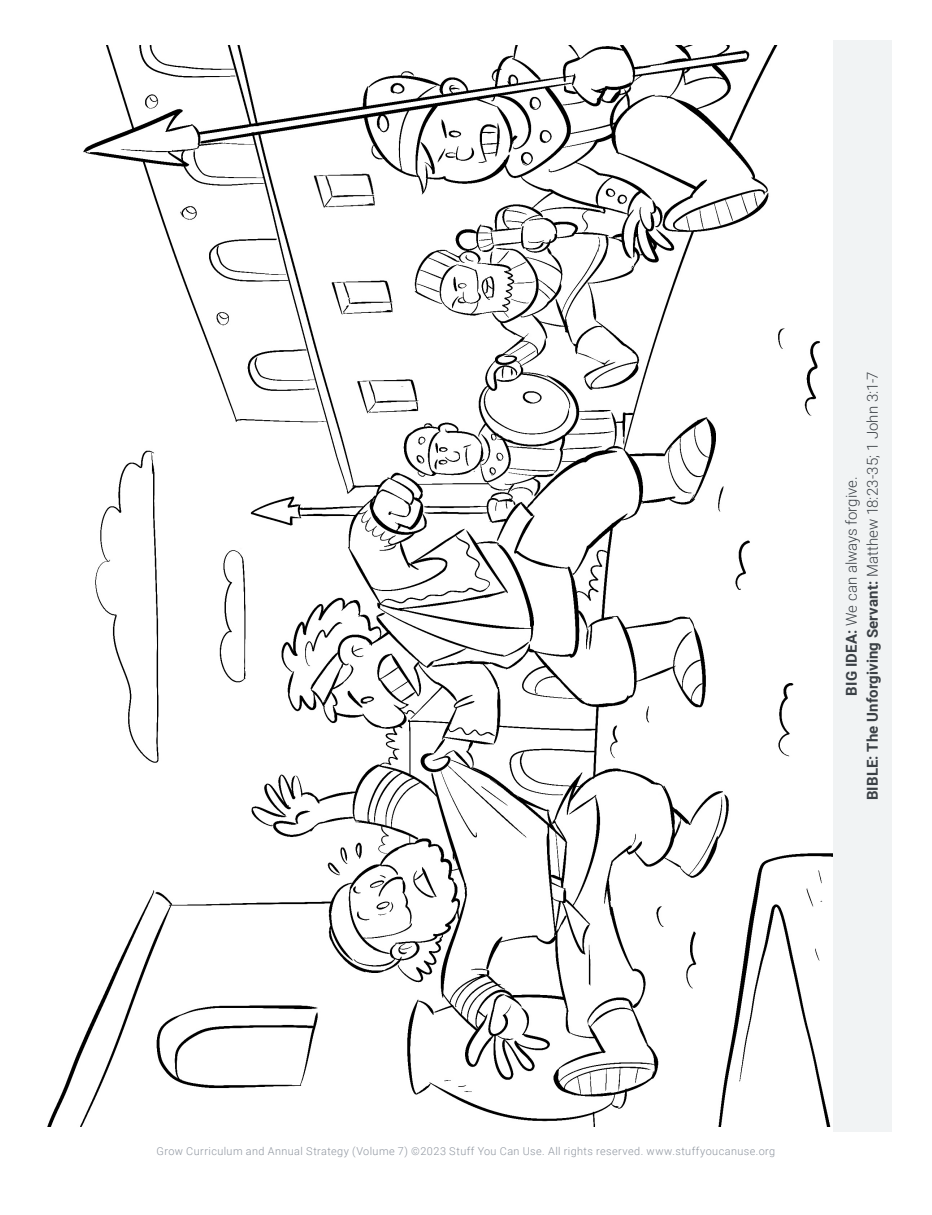
<style>
.page{position:relative;width:932px;height:1215px;background:#fff}
.page>*{position:absolute;margin:0;border:0;box-sizing:border-box;transform-origin:0 0}
.N-ColoringPg-Bible{font:700 15px "Roboto";letter-spacing:.01em;color:#3b4045}
.N-ColoringPg-Bigidea{font:300 15px "Roboto";letter-spacing:-.005em;color:#3b4045}
.t1{font:300 10.8px "Roboto";letter-spacing:.04em;color:#8d949e}
.s1{font-weight:300}
.s2{font-weight:700}
</style>
<div class="page">
<img style="left:47px;top:45px;width:785px;height:1082px">
<div style="left:832px;top:40px;width:59px;height:1092px;background:#f1f3f4"></div>
<p class="N-ColoringPg-Bible" style="left:862px;top:800px;width:430px;rotate:-90deg">BIBLE: The Unforgiving Servant: <span class="s1">Matthew 18:23-35; 1 John 3:1-7</span></p>
<p class="N-ColoringPg-Bigidea" style="left:841px;top:696px;width:220px;rotate:-90deg"><span class="s2">BIG IDEA:</span> We can always forgive.</p>
<p class="t1" style="left:157px;top:1144px;width:620px">Grow Curriculum and Annual Strategy (Volume 7) ©2023 Stuff You Can Use. All rights reserved. www.stuffyoucanuse.org</p>
</div>
